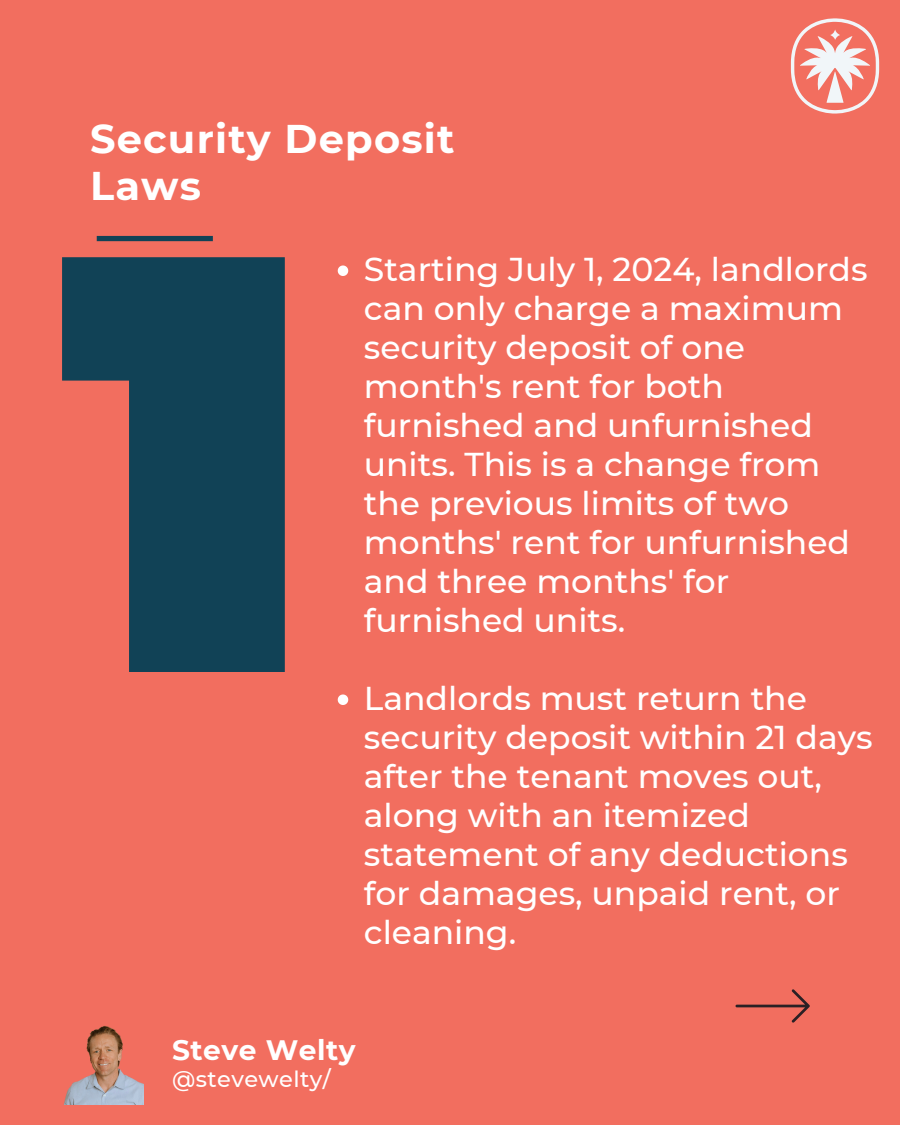
<style>
.page{position:relative;width:900px;height:1125px;background:#f26e5f}
.page>*{position:absolute;margin:0;border:0;box-sizing:border-box;transform-origin:0 0}
.t1{font:700 40px/47.2px "Montserrat";letter-spacing:.03em;color:#fff}
.t2{font:500 33px/39px "Montserrat";color:#fff}
.t3{font:700 28.1px "Montserrat";letter-spacing:.02em;color:#fff}
.t4{font:500 22.5px "Montserrat";letter-spacing:.02em;color:#fff}
</style>
<div class="page">
<svg style="left:62px;top:257px;width:223px;height:415px;fill:#114256"></svg>
<svg style="left:338px;top:266px;width:10px;height:10px"></svg>
<svg style="left:338px;top:694px;width:10px;height:11px"></svg>
<div style="left:97px;top:236px;width:116px;height:5px;background:#114256"></div>
<svg style="left:735px;top:989px;width:75px;height:34px"></svg>
<svg style="left:791px;top:18px;width:88px;height:96px"></svg>
<img style="left:64px;top:1026px;width:79px;height:78px">
<p class="t1" style="left:90px;top:115px;width:366px">Security Deposit<br>Laws</p>
<h1 class="t2" style="left:364px;top:250px;width:505px">Starting July 1, 2024, landlords can only charge a maximum security deposit of one month's rent for both furnished and unfurnished units. This is a change from the previous limits of two months' rent for unfurnished and three months' for furnished units.</h1>
<p class="t2" style="left:364px;top:679px;width:510px">Landlords must return the security deposit within 21 days after the tenant moves out, along with an itemized statement of any deductions for damages, unpaid rent, or cleaning.</p>
<p class="t3" style="left:172px;top:1033px;width:185px">Steve Welty</p>
<p class="t4" style="left:172px;top:1065px;width:160px">@stevewelty/</p>
</div>
